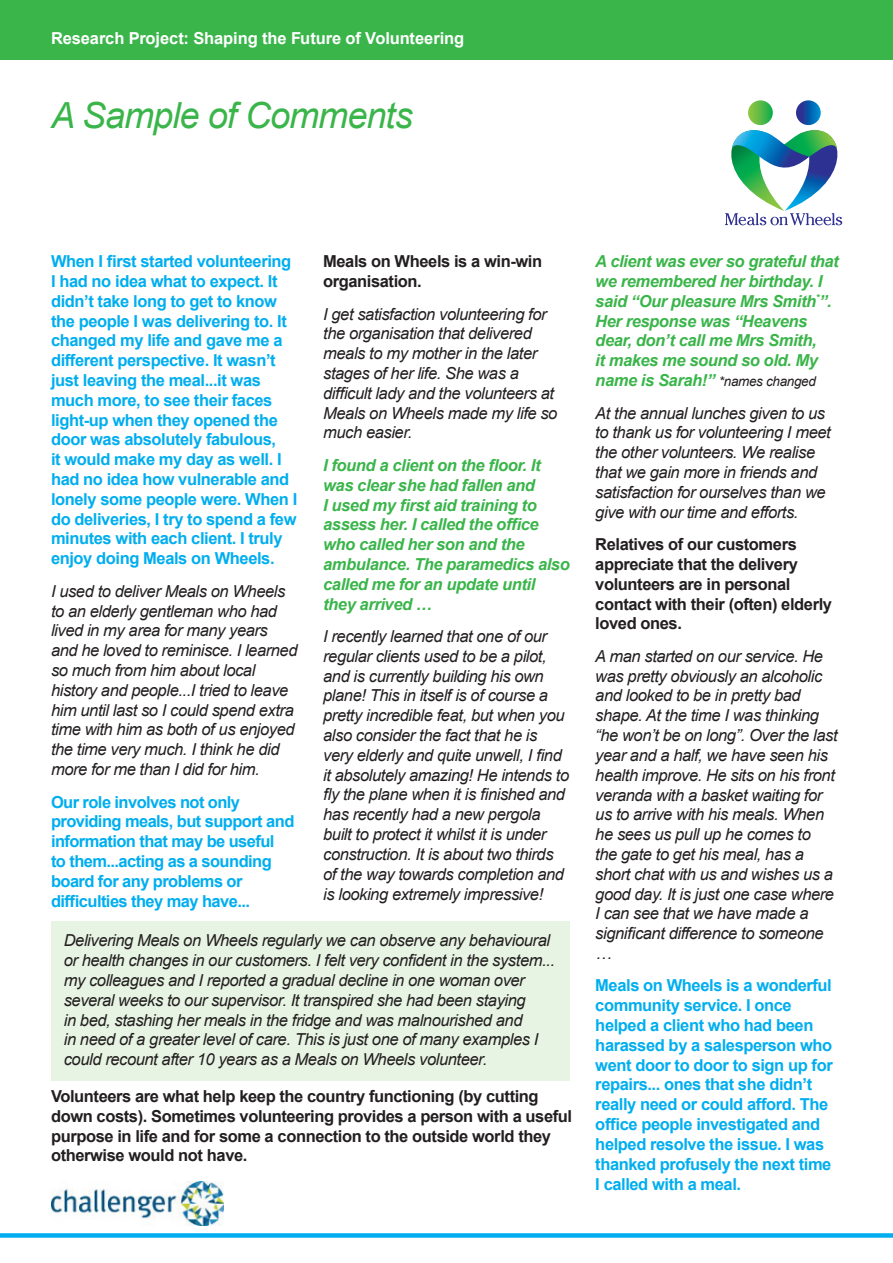
<style>
.page{position:relative;width:893px;height:1263px;background:#fff}
.page>*{position:absolute;margin:0;border:0;box-sizing:border-box;transform-origin:0 0}
.t1{font:italic 36px "Arial";letter-spacing:-.025em;color:#3ab54a}
.t2{font:italic 16.5px/19.8px "Arial";letter-spacing:-.025em;color:#231f20}
.t3{font:700 16.5px/19.8px "Arial";letter-spacing:-.025em;color:#00aeef}
.t4{font:italic 700 16.5px/19.8px "Arial";letter-spacing:-.025em;color:#3ab54a}
.t5{font:700 16.5px/19.8px "Arial";letter-spacing:-.025em;color:#231f20}
.t6{font:700 16.5px "Arial";letter-spacing:-.005em;color:#fff}
.s1{font-weight:400;font-size:13.5px;color:#231f20}
</style>
<div class="page">
<div style="left:0;top:1233px;width:893px;height:5px;background:#00aeef"></div>
<svg style="left:796px;top:100px;width:25px;height:25px"></svg>
<svg style="left:748px;top:100px;width:25px;height:25px"></svg>
<svg style="left:725px;top:130px;width:118px;height:95px"></svg>
<div style="left:0;top:0;width:893px;height:60px;background:#3ab54a"></div>
<div style="left:51px;top:921px;width:519px;height:159px;background:#e7f3e3"></div>
<img style="left:51px;top:1182px;width:172px;height:44px">
<p class="t6" style="left:51px;top:27px;width:415px">Research Project: Shaping the Future of Volunteering</p>
<p class="t1" style="left:51px;top:92px;width:363px">A Sample of Comments</p>
<p class="t3" style="left:51px;top:252px;width:248px">When I first started volunteering<br>I had no idea what to expect. It didn’t take long to get to know the people I was delivering to. It changed my life and gave me a different perspective. It wasn’t just leaving the meal...it was much more, to see their faces light-up when they opened the door was absolutely fabulous,<br>it would make my day as well. I had no idea how vulnerable and lonely some people were. When I do deliveries, I try to spend a few minutes with each client. I truly enjoy doing Meals on Wheels.</p>
<p class="t2" style="left:51px;top:581px;width:248px">I used to deliver Meals on Wheels to an elderly gentleman who had lived in my area for many years and he loved to reminisce. I learned so much from him about local history and people...I tried to leave him until last so I could spend extra time with him as both of us enjoyed the time very much. I think he did more for me than I did for him.</p>
<p class="t3" style="left:51px;top:792px;width:245px">Our role involves not only providing meals, but support and information that may be useful<br>to them...acting as a sounding board for any problems or difficulties they may have...</p>
<p class="t5" style="left:323px;top:252px;width:221px">Meals on Wheels is a win-win organisation.</p>
<p class="t2" style="left:323px;top:304px;width:236px">I get satisfaction volunteering for the organisation that delivered meals to my mother in the later stages of her life. She was a difficult lady and the volunteers at<br>Meals on Wheels made my life so much easier.</p>
<p class="t4" style="left:323px;top:456px;width:248px">I found a client on the floor. It was clear she had fallen and<br>I used my first aid training to assess her. I called the office who called her son and the ambulance. The paramedics also called me for an update until they arrived …</p>
<p class="t2" style="left:323px;top:627px;width:248px">I recently learned that one of our regular clients used to be a pilot, and is currently building his own plane! This in itself is of course a pretty incredible feat, but when you also consider the fact that he is very elderly and quite unwell, I find it absolutely amazing! He intends to fly the plane when it is finished and has recently had a new pergola built to protect it whilst it is under construction. It is about two thirds of the way towards completion and is looking extremely impressive!</p>
<p class="t2" style="left:64px;top:931px;width:493px">Delivering Meals on Wheels regularly we can observe any behavioural or health changes in our customers. I felt very confident in the system... my colleagues and I reported a gradual decline in one woman over several weeks to our supervisor. It transpired she had been staying<br>in bed, stashing her meals in the fridge and was malnourished and<br>in need of a greater level of care. This is just one of many examples I could recount after 10 years as a Meals on Wheels volunteer.</p>
<p class="t5" style="left:51px;top:1087px;width:523px">Volunteers are what help keep the country functioning (by cutting down costs). Sometimes volunteering provides a person with a useful purpose in life and for some a connection to the outside world they otherwise would not have.</p>
<p class="t4" style="left:595px;top:252px;width:245px">A client was ever so grateful that we remembered her birthday. I said “Our pleasure Mrs Smith<sup>*</sup>”.<br>Her response was “Heavens dear, don’t call me Mrs Smith,<br>it makes me sound so old. My name is Sarah!” <span class="s1">*names changed</span></p>
<p class="t2" style="left:595px;top:403px;width:237px">At the annual lunches given to us to thank us for volunteering I meet the other volunteers. We realise that we gain more in friends and satisfaction for ourselves than we give with our time and efforts.</p>
<p class="t5" style="left:595px;top:535px;width:238px">Relatives of our customers appreciate that the delivery volunteers are in personal contact with their (often) elderly loved ones.</p>
<p class="t2" style="left:595px;top:646px;width:244px">A man started on our service. He was pretty obviously an alcoholic and looked to be in pretty bad shape. At the time I was thinking “he won’t be on long”. Over the last year and a half, we have seen his health improve. He sits on his front veranda with a basket waiting for us to arrive with his meals. When he sees us pull up he comes to<br>the gate to get his meal, has a short chat with us and wishes us a good day. It is just one case where<br>I can see that we have made a significant difference to someone …</p>
<p class="t3" style="left:595px;top:976px;width:239px">Meals on Wheels is a wonderful community service. I once helped a client who had been harassed by a salesperson who went door to door to sign up for repairs... ones that she didn’t really need or could afford. The office people investigated and helped resolve the issue. I was thanked profusely the next time<br>I called with a meal.</p>
</div>
